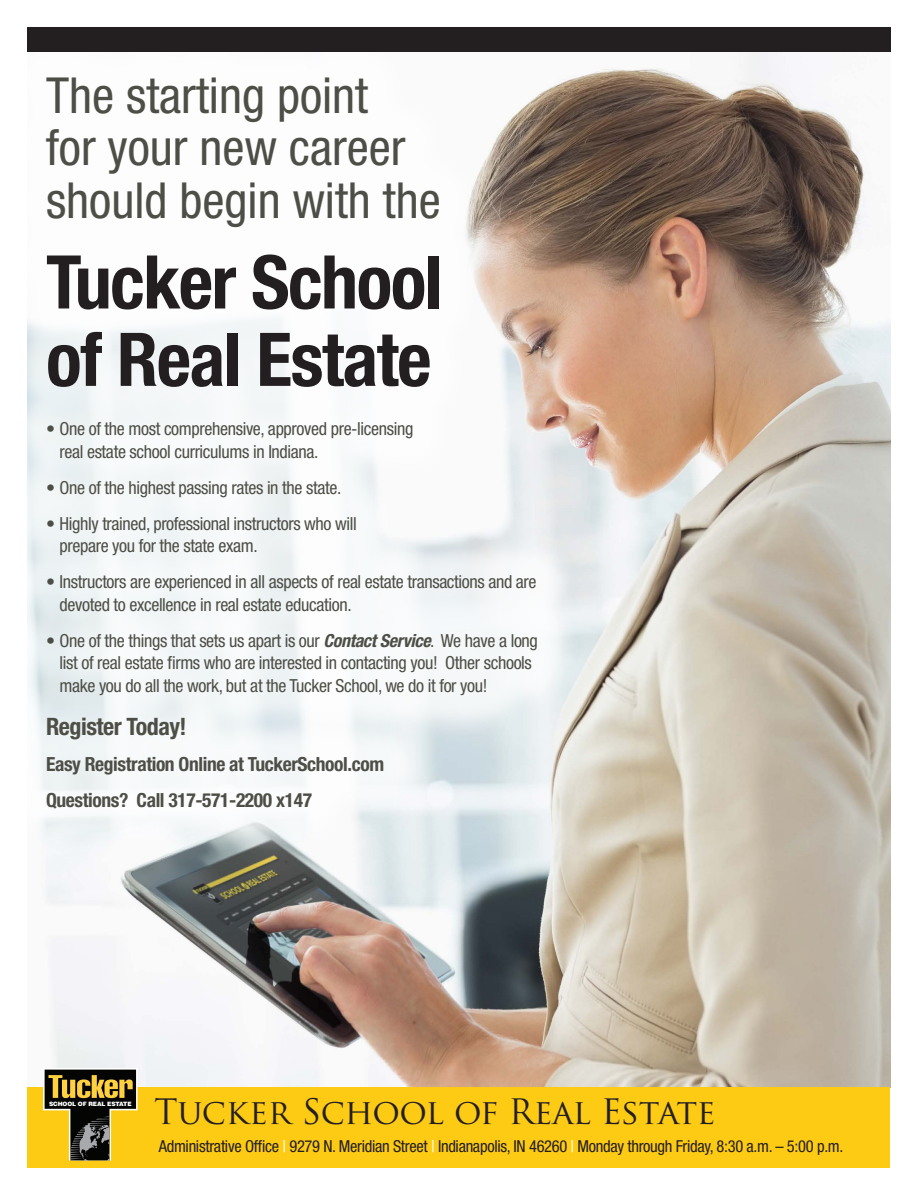
<style>
.page{position:relative;width:918px;height:1188px;background:#fff}
.page>*{position:absolute;margin:0;border:0;box-sizing:border-box;transform-origin:0 0}
.t1{font:700 condensed 74.1px/77.4px "Helvetica Neue";letter-spacing:-.02em;color:#231f20}
.t2{font:condensed 49.65px/52.5px "Helvetica Neue";color:#4d4e46}
.t3{font:34.2px "Trajan Pro";letter-spacing:-.015em;color:#231f20}
.t4{font:700 condensed 24px "Helvetica Neue";letter-spacing:-.02em;color:#4d4e46}
.t5{font:700 condensed 19.5px/36px "Helvetica Neue";letter-spacing:-.02em;color:#4d4e46}
.t6{font:condensed 18px/22.5px "Helvetica Neue";letter-spacing:-.02em;color:#4d4e46}
.t7{font:condensed 16.5px "Helvetica Neue";letter-spacing:-.02em;color:#231f20}
.t8{font:900 5.85px "Helvetica";letter-spacing:-.02em;color:#fff}
.s1{font-weight:700;font-style:italic}
.s2{color:#fff}
</style>
<div class="page">
<img style="left:28px;top:52px;width:863px;height:1036px">
<div style="left:27px;top:1088px;width:863px;height:80px;background:#fdca14"></div>
<svg style="left:43px;top:1068px;width:95px;height:92px"></svg>
<div style="left:1px;top:31px;width:582px;height:822px;background:#fff;opacity:.75"></div>
<div style="left:27px;top:27px;width:864px;height:25px;background:#231f20"></div>
<h2 class="t2" style="left:46px;top:68px;width:396px">The starting point<br>for your new career should begin with the</h2>
<h1 class="t1" style="left:46px;top:242px;width:398px">Tucker School of Real Estate</h1>
<p class="t6" style="left:60px;top:418px;width:355px;text-indent:-14px">• One of the most comprehensive, approved pre-licensing real estate school curriculums in Indiana.</p>
<p class="t6" style="left:46px;top:476px;width:297px">• One of the highest passing rates in the state.</p>
<p class="t6" style="left:60px;top:512px;width:299px;text-indent:-14px">• Highly trained, professional instructors who will prepare you for the state exam.</p>
<p class="t6" style="left:60px;top:571px;width:479px;text-indent:-14px">• Instructors are experienced in all aspects of real estate transactions and are devoted to excellence in real estate education.</p>
<p class="t6" style="left:60px;top:629px;width:480px;text-indent:-14px">• One of the things that sets us apart is our <span class="s1">Contact Service</span>. We have a long list of real estate firms who are interested in contacting you! Other schools make you do all the work, but at the Tucker School, we do it for you!</p>
<h3 class="t4" style="left:46px;top:712px;width:142px">Register Today!</h3>
<p class="t5" style="left:46px;top:745px;width:340px">Easy Registration Online at TuckerSchool.com<br>Questions? Call 317-571-2200 x147</p>
<p class="t8" style="left:49px;top:1100px;width:84px">SCHOOL OF REAL ESTATE</p>
<h3 class="t3" style="left:154px;top:1090px;width:563px">Tucker School of Real Estate</h3>
<p class="t7" style="left:159px;top:1137px;width:686px">Administrative Office <span class="s2">|</span> 9279 N. Meridian Street <span class="s2">|</span> Indianapolis, IN 46260 <span class="s2">|</span> Monday through Friday, 8:30 a.m. – 5:00 p.m.</p>
</div>
